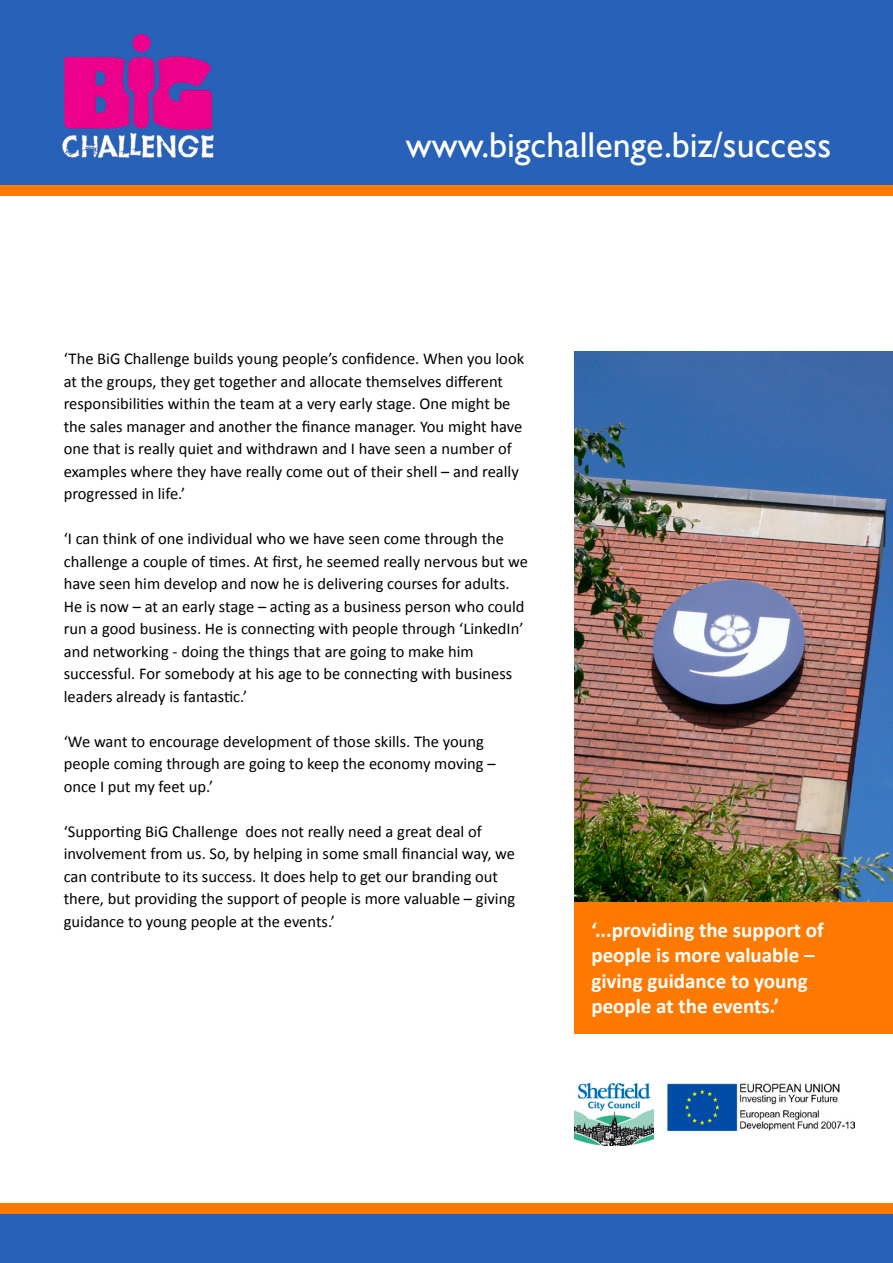
<style>
.page{position:relative;width:893px;height:1263px;background:#fff}
.page>*{position:absolute;margin:0;border:0;box-sizing:border-box;transform-origin:0 0}
.t1{font:36px "Gill Sans";color:#fff}
.t2{font:700 21px/25.2px "Calibri";color:#fff}
.t3{font:16.5px/22.5px "Calibri";color:#000}
</style>
<div class="page">
<img style="left:0;top:0;width:893px;height:185px">
<div style="left:0;top:1210px;width:893px;height:53px;background:#2961b9"></div>
<div style="left:0;top:185px;width:893px;height:11px;background:#fe7900"></div>
<div style="left:0;top:1203px;width:893px;height:11px;background:#fe7900"></div>
<img style="left:574px;top:1083px;width:79px;height:62px">
<img style="left:666px;top:1083px;width:188px;height:48px">
<img style="left:574px;top:352px;width:319px;height:550px">
<div style="left:574px;top:902px;width:319px;height:132px;background:#fe7900"></div>
<p class="t1" style="left:406px;top:123px;width:427px">www.bigchallenge.biz/success</p>
<p class="t3" style="left:64px;top:347px;width:462px">‘The BiG Challenge builds young people’s confidence. When you look at the groups, they get together and allocate themselves different responsibilities within the team at a very early stage. One might be the sales manager and another the finance manager. You might have one that is really quiet and withdrawn and I have seen a number of examples where they have really come out of their shell – and really progressed in life.’</p>
<p class="t3" style="left:64px;top:527px;width:466px">‘I can think of one individual who we have seen come through the challenge a couple of times. At first, he seemed really nervous but we have seen him develop and now he is delivering courses for adults.<br>He is now – at an early stage – acting as a business person who could run a good business. He is connecting with people through ‘LinkedIn’ and networking - doing the things that are going to make him successful. For somebody at his age to be connecting with business leaders already is fantastic.’</p>
<p class="t3" style="left:64px;top:729px;width:433px">‘We want to encourage development of those skills. The young people coming through are going to keep the economy moving – once I put my feet up.’</p>
<p class="t3" style="left:64px;top:819px;width:453px">‘Supporting BiG Challenge does not really need a great deal of involvement from us. So, by helping in some small financial way, we can contribute to its success. It does help to get our branding out there, but providing the support of people is more valuable – giving guidance to young people at the events.’</p>
<p class="t2" style="left:591px;top:916px;width:234px">‘...providing the support of people is more valuable – giving guidance to young people at the events.’</p>
</div>
